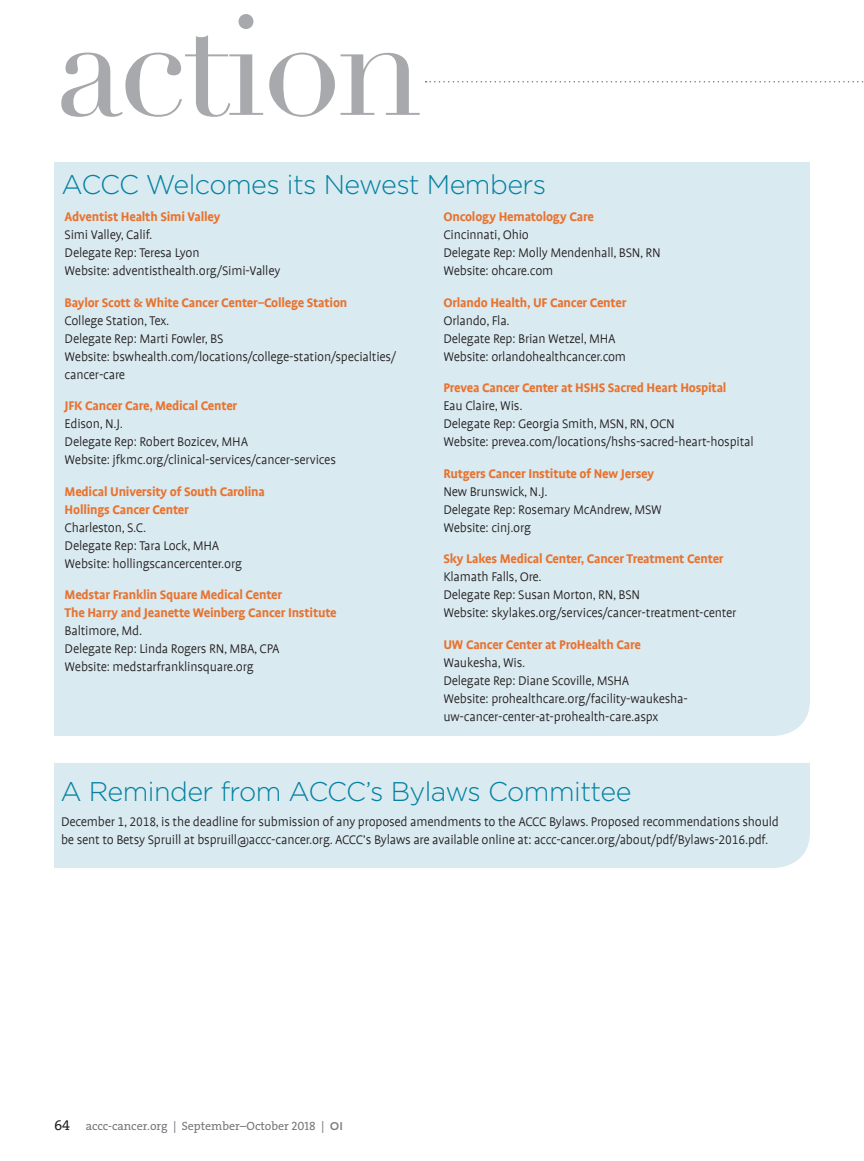
<style>
.page{position:relative;width:864px;height:1161px;background:#fff}
.page>*{position:absolute;margin:0;border:0;box-sizing:border-box;transform-origin:0 0}
.Large_DeptName__2_6{font:141px "Didot";letter-spacing:-.03em;color:#a8a9ad}
.t1{font:300 27px "Gotham";letter-spacing:-.02em;color:#0482a0}
.Action_Body{font:300 14.25px/18px "Profile Offc";letter-spacing:-.015em;color:#231f20}
.Dept_body_text__no_i{font:700 14.25px "Profile Offc";letter-spacing:-.015em;color:#e8732f}
.Dept_body_text__no_i-2{font:300 14.25px "Profile Offc";letter-spacing:-.015em;color:#231f20}
.t2{font:14.25px "The Serif Caps";color:#231f20}
.t3{font:12px "The Serif B W5 Plain";color:#76787b}
.s1{font-family:"The Serif Caps"}
.s2{font-family:"Gotham";font-weight:500;font-size:11.25px}
</style>
<div class="page">
<div style="left:54px;top:162px;width:756px;height:574px;background:#daeaf1"></div>
<div style="left:54px;top:763px;width:756px;height:105px;background:#daeaf1"></div>
<svg style="left:426px;top:81px;width:438px;height:1px"></svg>
<p class="Large_DeptName__2_6" style="left:56px;top:-19px;width:369px">action</p>
<p class="t1" style="left:62px;top:167px;width:486px">ACCC Welcomes its Newest Members</p>
<p class="Dept_body_text__no_i" style="left:65px;top:209px;width:157px">Adventist Health Simi Valley</p>
<p class="Action_Body" style="left:65px;top:227px;width:89px">Simi Valley, Calif.</p>
<p class="Action_Body" style="left:65px;top:245px;width:136px">Delegate Rep: Teresa Lyon</p>
<p class="Action_Body" style="left:65px;top:263px;width:217px">Website: adventisthealth.org/Simi-Valley</p>
<p class="Dept_body_text__no_i" style="left:65px;top:295px;width:284px">Baylor Scott &amp; White Cancer Center–College Station</p>
<p class="Action_Body" style="left:65px;top:312px;width:106px">College Station, Tex.</p>
<p class="Action_Body" style="left:65px;top:330px;width:160px">Delegate Rep: Marti Fowler, BS</p>
<p class="Action_Body" style="left:65px;top:348px;width:333px">Website: bswhealth.com/locations/college-station/specialties/ cancer-care</p>
<p class="Dept_body_text__no_i" style="left:65px;top:398px;width:174px">JFK Cancer Care, Medical Center</p>
<p class="Dept_body_text__no_i-2" style="left:65px;top:417px;width:60px">Edison, N.J.</p>
<p class="Action_Body" style="left:65px;top:434px;width:185px">Delegate Rep: Robert Bozicev, MHA</p>
<p class="Action_Body" style="left:65px;top:452px;width:273px">Website: jfkmc.org/clinical-services/cancer-services</p>
<p class="Dept_body_text__no_i" style="left:65px;top:484px;width:202px">Medical University of South Carolina</p>
<p class="Dept_body_text__no_i" style="left:65px;top:502px;width:126px">Hollings Cancer Center</p>
<p class="Action_Body" style="left:65px;top:519px;width:83px">Charleston, S.C.</p>
<p class="Action_Body" style="left:65px;top:537px;width:156px">Delegate Rep: Tara Lock, MHA</p>
<p class="Action_Body" style="left:65px;top:555px;width:179px">Website: hollingscancercenter.org</p>
<p class="Dept_body_text__no_i" style="left:65px;top:587px;width:219px">Medstar Franklin Square Medical Center</p>
<p class="Dept_body_text__no_i" style="left:65px;top:605px;width:274px">The Harry and Jeanette Weinberg Cancer Institute</p>
<p class="Action_Body" style="left:65px;top:623px;width:79px">Baltimore, Md.</p>
<p class="Action_Body" style="left:65px;top:641px;width:216px">Delegate Rep: Linda Rogers RN, MBA, CPA</p>
<p class="Action_Body" style="left:65px;top:659px;width:191px">Website: medstarfranklinsquare.org</p>
<p class="Dept_body_text__no_i" style="left:443px;top:209px;width:152px">Oncology Hematology Care</p>
<p class="Action_Body" style="left:443px;top:227px;width:87px">Cincinnati, Ohio</p>
<p class="Action_Body" style="left:443px;top:245px;width:219px">Delegate Rep: Molly Mendenhall, BSN, RN</p>
<p class="Action_Body" style="left:443px;top:263px;width:111px">Website: ohcare.com</p>
<p class="Dept_body_text__no_i" style="left:443px;top:295px;width:185px">Orlando Health, UF Cancer Center</p>
<p class="Action_Body" style="left:443px;top:312px;width:68px">Orlando, Fla.</p>
<p class="Action_Body" style="left:443px;top:330px;width:174px">Delegate Rep: Brian Wetzel, MHA</p>
<p class="Action_Body" style="left:443px;top:348px;width:184px">Website: orlandohealthcancer.com</p>
<p class="Dept_body_text__no_i" style="left:443px;top:380px;width:285px">Prevea Cancer Center at HSHS Sacred Heart Hospital</p>
<p class="Action_Body" style="left:443px;top:398px;width:81px">Eau Claire, Wis.</p>
<p class="Action_Body" style="left:443px;top:416px;width:233px">Delegate Rep: Georgia Smith, MSN, RN, OCN</p>
<p class="Action_Body" style="left:443px;top:434px;width:312px">Website: prevea.com/locations/hshs-sacred-heart-hospital</p>
<p class="Dept_body_text__no_i" style="left:443px;top:466px;width:212px">Rutgers Cancer Institute of New Jersey</p>
<p class="Action_Body" style="left:443px;top:483px;width:106px">New Brunswick, N.J.</p>
<p class="Action_Body" style="left:443px;top:501px;width:220px">Delegate Rep: Rosemary McAndrew, MSW</p>
<p class="Action_Body" style="left:443px;top:519px;width:89px">Website: cinj.org</p>
<p class="Dept_body_text__no_i" style="left:443px;top:551px;width:282px">Sky Lakes Medical Center, Cancer Treatment Center</p>
<p class="Action_Body" style="left:443px;top:569px;width:100px">Klamath Falls, Ore.</p>
<p class="Action_Body" style="left:443px;top:587px;width:198px">Delegate Rep: Susan Morton, RN, BSN</p>
<p class="Action_Body" style="left:443px;top:605px;width:295px">Website: skylakes.org/services/cancer-treatment-center</p>
<p class="Dept_body_text__no_i" style="left:443px;top:637px;width:199px">UW Cancer Center at ProHealth Care</p>
<p class="Action_Body" style="left:443px;top:654px;width:83px">Waukesha, Wis.</p>
<p class="Action_Body" style="left:443px;top:672px;width:188px">Delegate Rep: Diane Scoville, MSHA</p>
<p class="Action_Body" style="left:443px;top:690px;width:246px">Website: prohealthcare.org/facility-waukesha-</p>
<p class="Action_Body" style="left:443px;top:708px;width:217px">uw-cancer-center-at-prohealth-care.aspx</p>
<p class="t1" style="left:60px;top:774px;width:573px">A Reminder from ACCC’s Bylaws Committee</p>
<p class="Action_Body" style="left:61px;top:813px;width:720px">December 1, 2018, is the deadline for submission of any proposed amendments to the ACCC Bylaws. Proposed recommendations should be sent to Betsy Spruill at bspruill@accc-cancer.org. ACCC’s Bylaws are available online at: accc-cancer.org/about/pdf/Bylaws-2016.pdf.</p>
<p class="t2" style="left:54px;top:1113px;width:17px">64</p>
<p class="t3" style="left:86px;top:1118px;width:259px">accc-cancer.org | September–October <span class="s1">2018</span> | <span class="s2">OI</span></p>
</div>
